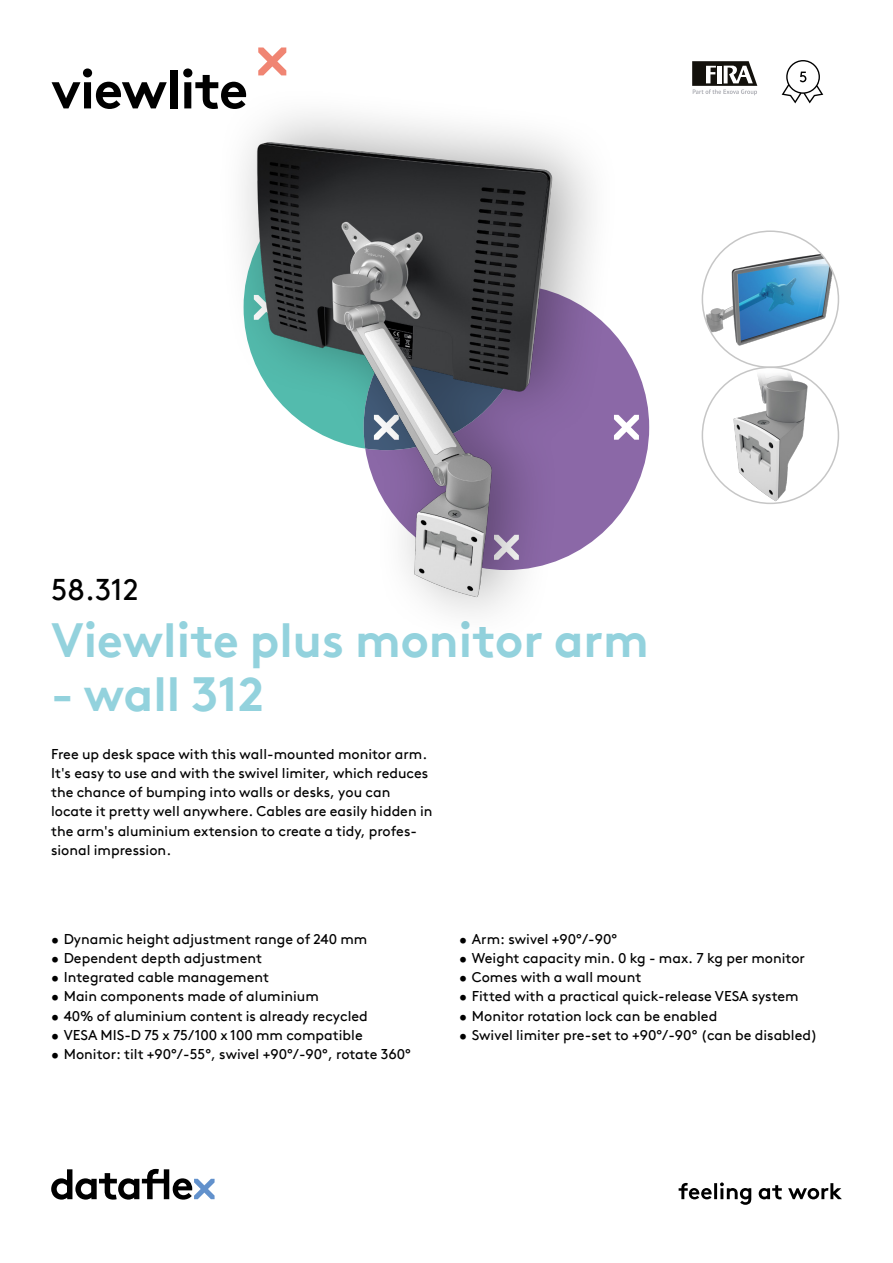
<style>
.page{position:relative;width:893px;height:1263px;background:#fff}
.page>*{position:absolute;margin:0;border:0;box-sizing:border-box;transform-origin:0 0}
.hoofdstuk{font:700 54px "Brown Pro TT";letter-spacing:-.02em;color:#000}
.productnaam{font:700 48px "Brown Pro TT";color:#93d2dd}
.productnummer{font:30px "Brown Pro TT";color:#000}
.omschrijving{font:14.25px/19.2px "Brown Pro TT";color:#000}
</style>
<div class="page">
<svg style="left:621px;top:342px;width:28px;height:171px;fill:#8b68a7"></svg>
<svg style="left:51px;top:1169px;width:164px;height:30px"></svg>
<svg style="left:679px;top:1182px;width:163px;height:23px"></svg>
<svg style="left:258px;top:47px;width:28px;height:28px"></svg>
<img style="left:702px;top:252px;width:136px;height:95px">
<img style="left:733px;top:367px;width:75px;height:136px">
<div style="left:215px;top:85px;width:406px;height:562px;background:#000;opacity:.35"></div>
<img style="left:249px;top:133px;width:311px;height:473px">
<svg style="left:692px;top:61px;width:65px;height:34px"></svg>
<svg style="left:782px;top:60px;width:41px;height:43px"></svg>
<p class="hoofdstuk" style="left:51px;top:46px;width:198px">viewlite</p>
<p class="productnummer" style="left:51px;top:566px;width:89px">58.312</p>
<p class="productnaam" style="left:51px;top:601px;width:599px">Viewlite plus monitor arm</p>
<p class="productnaam" style="left:51px;top:655px;width:215px">- wall 312</p>
<p class="omschrijving" style="left:51px;top:743px;width:383px">Free up desk space with this wall-mounted monitor arm.<br>It's easy to use and with the swivel limiter, which reduces the chance of bumping into walls or desks, you can locate it pretty well anywhere. Cables are easily hidden in the arm's aluminium extension to create a tidy, profes&shy;sional impression.</p>
<p class="omschrijving" style="left:51px;top:928px;width:318px">• Dynamic height adjustment range of 240 mm</p>
<p class="omschrijving" style="left:51px;top:947px;width:213px">• Dependent depth adjustment</p>
<p class="omschrijving" style="left:51px;top:966px;width:220px">• Integrated cable management</p>
<p class="omschrijving" style="left:51px;top:986px;width:269px">• Main components made of aluminium</p>
<p class="omschrijving" style="left:51px;top:1005px;width:318px">• 40% of aluminium content is already recycled</p>
<p class="omschrijving" style="left:51px;top:1024px;width:313px">• VESA MIS-D 75 x 75/100 x 100 mm compatible</p>
<p class="omschrijving" style="left:51px;top:1043px;width:361px">• Monitor: tilt +90°/-55°, swivel +90°/-90°, rotate 360°</p>
<p class="omschrijving" style="left:459px;top:928px;width:160px">• Arm: swivel +90°/-90°</p>
<p class="omschrijving" style="left:459px;top:947px;width:347px">• Weight capacity min. 0 kg - max. 7 kg per monitor</p>
<p class="omschrijving" style="left:459px;top:966px;width:184px">• Comes with a wall mount</p>
<p class="omschrijving" style="left:459px;top:986px;width:341px">• Fitted with a practical quick-release VESA system</p>
<p class="omschrijving" style="left:459px;top:1005px;width:260px">• Monitor rotation lock can be enabled</p>
<p class="omschrijving" style="left:459px;top:1024px;width:360px">• Swivel limiter pre-set to +90°/-90° (can be disabled)</p>
</div>
